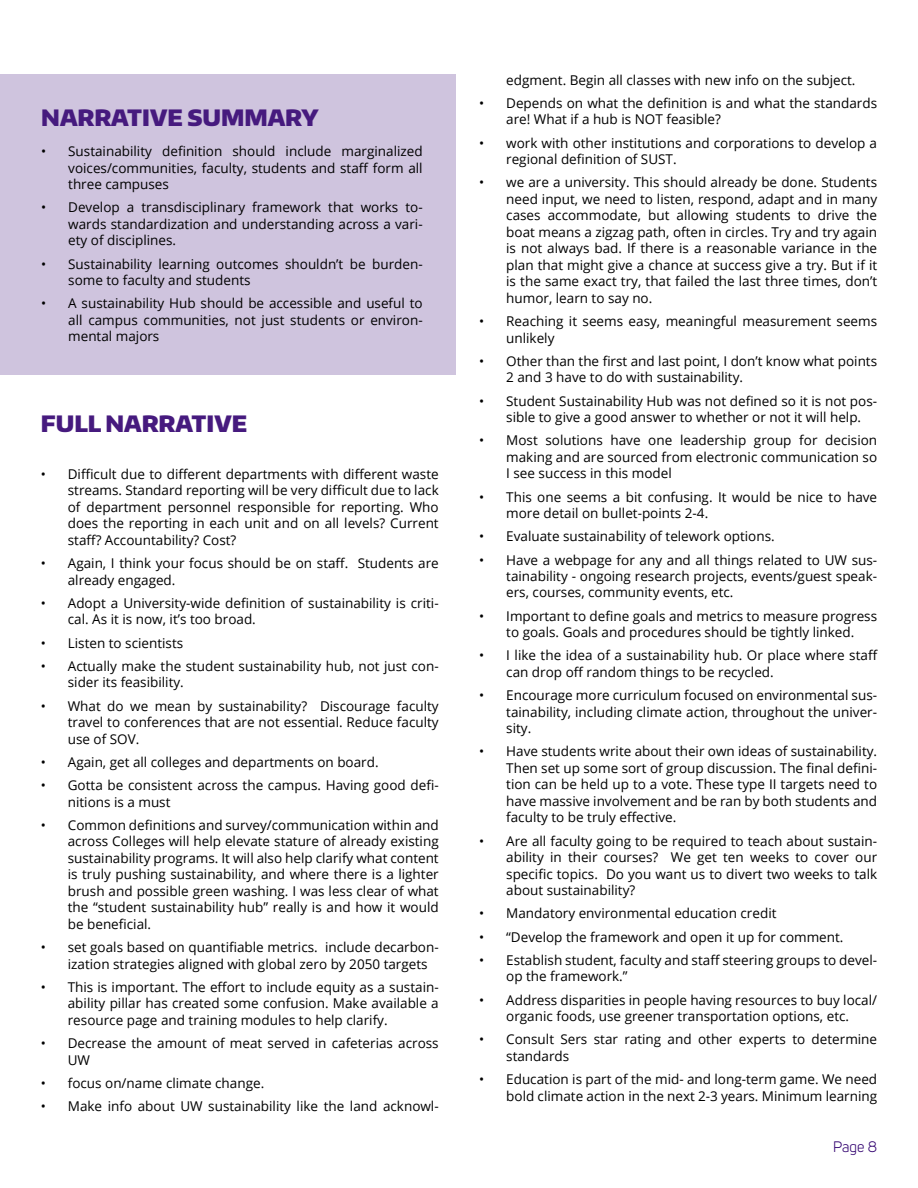
<style>
.page{position:relative;width:918px;height:1188px;background:#fff}
.page>*{position:absolute;margin:0;border:0;box-sizing:border-box;transform-origin:0 0}
.t1{font:900 22.5px "Encode Sans Normal";color:#461a7e}
.t2{font:15px "Uni Sans";color:#31006f}
.t3{font:13.5px/16.5px "Open Sans";color:#000}
</style>
<div class="page">
<div style="left:0;top:74px;width:455px;height:301px;background:#cfc4de"></div>
<h1 class="t1" style="left:41px;top:103px;width:279px">NARRATIVE SUMMARY</h1>
<p class="t3" style="left:68px;top:143px;width:356px;text-align:justify;text-indent:-27px">• Sustainability definition should include marginalized voices/communities, faculty, students and staff form all three campuses</p>
<p class="t3" style="left:68px;top:199px;width:356px;text-align:justify;text-indent:-27px">• Develop a transdisciplinary framework that works to&shy;wards standardization and understanding across a vari&shy;ety of disciplines.</p>
<p class="t3" style="left:68px;top:255px;width:356px;text-indent:-27px">• Sustainability learning outcomes shouldn’t be burden&shy;some to faculty and students</p>
<p class="t3" style="left:68px;top:295px;width:356px;text-align:justify;text-indent:-27px">• A sustainability Hub should be accessible and useful to all campus communities, not just students or environ&shy;mental majors</p>
<h1 class="t1" style="left:41px;top:409px;width:208px">FULL NARRATIVE</h1>
<p class="t3" style="left:68px;top:465px;width:372px;text-align:justify;text-indent:-27px">• Difficult due to different departments with different waste streams. Standard reporting will be very difficult due to lack of department personnel responsible for reporting. Who does the reporting in each unit and on all levels? Current staff? Accountability? Cost?</p>
<p class="t3" style="left:68px;top:555px;width:372px;text-indent:-27px">• Again, I think your focus should be on staff. Students are already engaged.</p>
<p class="t3" style="left:68px;top:594px;width:372px;text-indent:-27px">• Adopt a University-wide definition of sustainability is criti&shy;cal. As it is now, it’s too broad.</p>
<p class="t3" style="left:41px;top:634px;width:144px">• Listen to scientists</p>
<p class="t3" style="left:68px;top:657px;width:372px;text-indent:-27px">• Actually make the student sustainability hub, not just con&shy;sider its feasibility.</p>
<p class="t3" style="left:68px;top:697px;width:372px;text-align:justify;text-indent:-27px">• What do we mean by sustainability? Discourage faculty travel to conferences that are not essential. Reduce faculty use of SOV.</p>
<p class="t3" style="left:41px;top:753px;width:339px">• Again, get all colleges and departments on board.</p>
<p class="t3" style="left:68px;top:777px;width:372px;text-indent:-27px">• Gotta be consistent across the campus. Having good defi&shy;nitions is a must</p>
<p class="t3" style="left:68px;top:816px;width:372px;text-align:justify;text-indent:-27px">• Common definitions and survey/communication within and across Colleges will help elevate stature of already existing sustainability programs. It will also help clarify what content is truly pushing sustainability, and where there is a lighter brush and possible green washing. I was less clear of what the “student sustainability hub” really is and how it would be beneficial.</p>
<p class="t3" style="left:68px;top:939px;width:372px;text-indent:-27px">• set goals based on quantifiable metrics. include decarbon&shy;ization strategies aligned with global zero by 2050 targets</p>
<p class="t3" style="left:68px;top:978px;width:372px;text-align:justify;text-indent:-27px">• This is important. The effort to include equity as a sustain&shy;ability pillar has created some confusion. Make available a resource page and training modules to help clarify.</p>
<p class="t3" style="left:68px;top:1035px;width:372px;text-indent:-27px">• Decrease the amount of meat served in cafeterias across<br>UW</p>
<p class="t3" style="left:41px;top:1074px;width:225px">• focus on/name climate change.</p>
<p class="t3" style="left:41px;top:1098px;width:399px">• Make info about UW sustainability like the land acknowl-</p>
<p class="t3" style="left:506px;top:71px;width:351px">edgment. Begin all classes with new info on the subject.</p>
<p class="t3" style="left:506px;top:94px;width:372px;text-indent:-27px">• Depends on what the definition is and what the standards are! What if a hub is NOT feasible?</p>
<p class="t3" style="left:506px;top:134px;width:372px;text-indent:-27px">• work with other institutions and corporations to develop a regional definition of SUST.</p>
<p class="t3" style="left:506px;top:174px;width:372px;text-align:justify;text-indent:-27px">• we are a university. This should already be done. Students need input, we need to listen, respond, adapt and in many cases accommodate, but allowing students to drive the boat means a zigzag path, often in circles. Try and try again is not always bad. If there is a reasonable variance in the plan that might give a chance at success give a try. But if it is the same exact try, that failed the last three times, don’t humor, learn to say no.</p>
<p class="t3" style="left:506px;top:313px;width:372px;text-indent:-27px">• Reaching it seems easy, meaningful measurement seems unlikely</p>
<p class="t3" style="left:506px;top:352px;width:372px;text-indent:-27px">• Other than the first and last point, I don’t know what points<br>2 and 3 have to do with sustainability.</p>
<p class="t3" style="left:506px;top:392px;width:372px;text-indent:-27px">• Student Sustainability Hub was not defined so it is not pos&shy;sible to give a good answer to whether or not it will help.</p>
<p class="t3" style="left:506px;top:432px;width:372px;text-align:justify;text-indent:-27px">• Most solutions have one leadership group for decision making and are sourced from electronic communication so I see success in this model</p>
<p class="t3" style="left:506px;top:488px;width:372px;text-indent:-27px">• This one seems a bit confusing. It would be nice to have more detail on bullet-points 2-4.</p>
<p class="t3" style="left:479px;top:528px;width:297px">• Evaluate sustainability of telework options.</p>
<p class="t3" style="left:506px;top:551px;width:372px;text-align:justify;text-indent:-27px">• Have a webpage for any and all things related to UW sus&shy;tainability - ongoing research projects, events/guest speak&shy;ers, courses, community events, etc.</p>
<p class="t3" style="left:479px;top:607px;width:399px;text-align:center">• Important to define goals and metrics to measure progress to goals. Goals and procedures should be tightly linked.</p>
<p class="t3" style="left:506px;top:647px;width:373px;text-indent:-27px">• I like the idea of a sustainability hub. Or place where staff can drop off random things to be recycled.</p>
<p class="t3" style="left:506px;top:687px;width:372px;text-align:justify;text-indent:-27px">• Encourage more curriculum focused on environmental sus&shy;tainability, including climate action, throughout the univer&shy;sity.</p>
<p class="t3" style="left:506px;top:743px;width:372px;text-align:justify;text-indent:-27px">• Have students write about their own ideas of sustainability.<br>Then set up some sort of group discussion. The final defini&shy;tion can be held up to a vote. These type II targets need to have massive involvement and be ran by both students and faculty to be truly effective.</p>
<p class="t3" style="left:506px;top:832px;width:372px;text-align:justify;text-indent:-27px">• Are all faculty going to be required to teach about sustain&shy;ability in their courses? We get ten weeks to cover our specific topics. Do you want us to divert two weeks to talk about sustainability?</p>
<p class="t3" style="left:479px;top:905px;width:299px">• Mandatory environmental education credit</p>
<p class="t3" style="left:479px;top:928px;width:366px">• “Develop the framework and open it up for comment.</p>
<p class="t3" style="left:506px;top:951px;width:372px;text-indent:-27px">• Establish student, faculty and staff steering groups to devel&shy;op the framework.”</p>
<p class="t3" style="left:479px;top:991px;width:399px;text-align:center">• Address disparities in people having resources to buy local/ organic foods, use greener transportation options, etc.</p>
<p class="t3" style="left:506px;top:1031px;width:372px;text-indent:-27px">• Consult Sers star rating and other experts to determine standards</p>
<p class="t3" style="left:479px;top:1071px;width:399px;text-align:right">• Education is part of the mid- and long-term game. We need bold climate action in the next 2-3 years. Minimum learning</p>
<p class="t2" style="left:833px;top:1138px;width:46px">Page 8</p>
</div>
